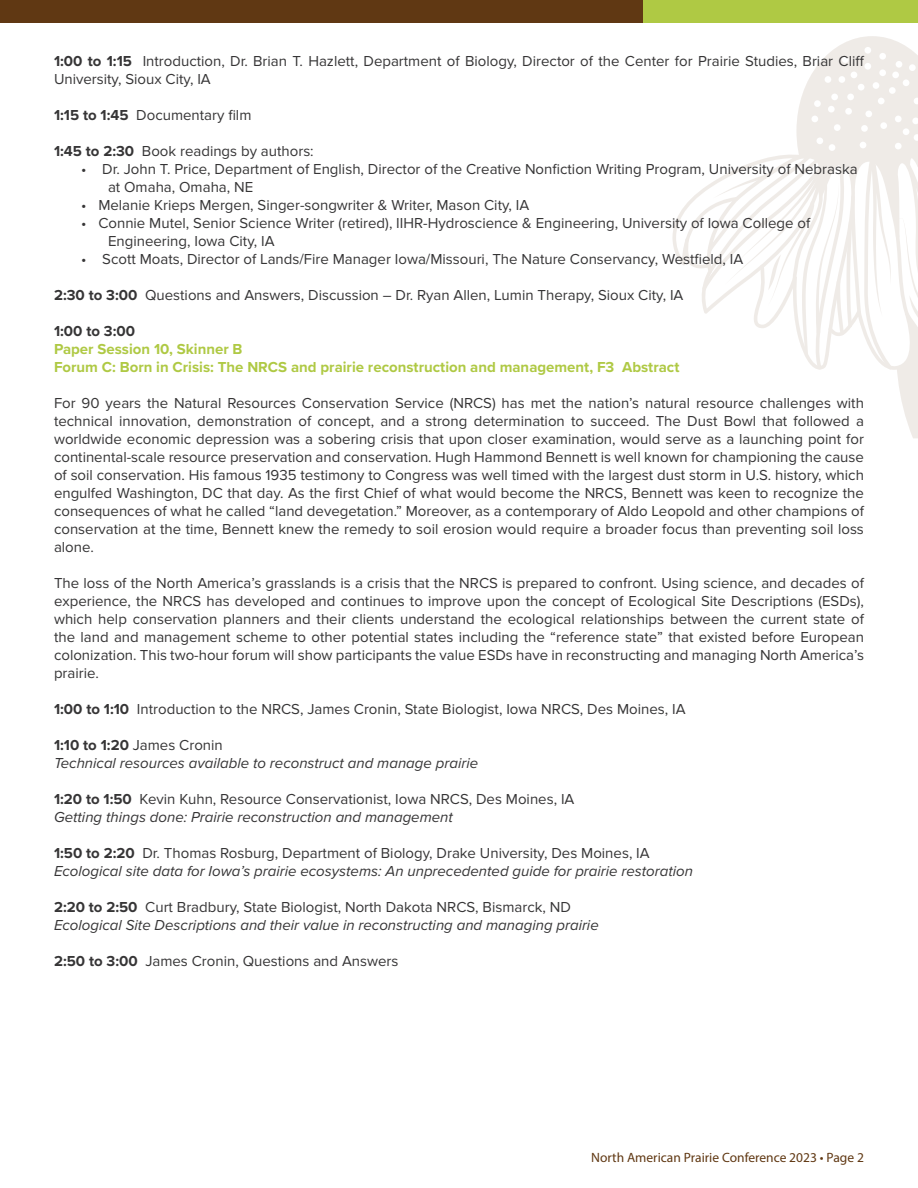
<style>
.page{position:relative;width:918px;height:1188px;background:#fff}
.page>*{position:absolute;margin:0;border:0;box-sizing:border-box;transform-origin:0 0}
.t1{font:15px/18px "Proxima Nova";color:#363536}
.t2{font:italic 15px "Proxima Nova";color:#363536}
.t3{font:700 15px "Proxima Nova";color:#afc944}
.t4{font:700 15px "Proxima Nova";color:#363536}
.t5{font:13.5px "Myriad Pro";color:#603813}
.s1{font-weight:700}
</style>
<div class="page">
<svg style="left:672px;top:36px;width:246px;height:402px"></svg>
<div style="left:0;top:0;width:644px;height:23px;background:#603813"></div>
<div style="left:644px;top:0;width:274px;height:23px;background:#afc944"></div>
<p class="t1" style="left:54px;top:52px;width:812px"><span class="s1">1:00 to 1:15</span> Introduction, Dr. Brian T. Hazlett, Department of Biology, Director of the Center for Prairie Studies, Briar Cliff<br>University, Sioux City, IA</p>
<p class="t1" style="left:54px;top:106px;width:199px"><span class="s1">1:15 to 1:45</span> Documentary film</p>
<p class="t1" style="left:54px;top:142px;width:261px"><span class="s1">1:45 to 2:30</span> Book readings by authors:</p>
<p class="t1" style="left:108px;top:160px;width:751px;text-indent:-27px">• Dr. John T. Price, Department of English, Director of the Creative Nonfiction Writing Program, University of Nebraska at Omaha, Omaha, NE</p>
<p class="t1" style="left:81px;top:196px;width:450px">• Melanie Krieps Mergen, Singer-songwriter &amp; Writer, Mason City, IA</p>
<p class="t1" style="left:108px;top:214px;width:704px;text-indent:-27px">• Connie Mutel, Senior Science Writer (retired), IIHR-Hydroscience &amp; Engineering, University of Iowa College of<br>Engineering, Iowa City, IA</p>
<p class="t1" style="left:81px;top:250px;width:664px">• Scott Moats, Director of Lands/Fire Manager Iowa/Missouri, The Nature Conservancy, Westfield, IA</p>
<p class="t1" style="left:54px;top:286px;width:631px"><span class="s1">2:30 to 3:00</span> Questions and Answers, Discussion – Dr. Ryan Allen, Lumin Therapy, Sioux City, IA</p>
<p class="t4" style="left:54px;top:320px;width:83px">1:00 to 3:00</p>
<p class="t3" style="left:54px;top:338px;width:190px">Paper Session 10, Skinner B</p>
<p class="t3" style="left:54px;top:356px;width:627px">Forum C: Born in Crisis: The NRCS and prairie reconstruction and management, F3 Abstract</p>
<p class="t1" style="left:54px;top:394px;width:812px;text-align:justify">For 90 years the Natural Resources Conservation Service (NRCS) has met the nation’s natural resource challenges with technical innovation, demonstration of concept, and a strong determination to succeed. The Dust Bowl that followed a worldwide economic depression was a sobering crisis that upon closer examination, would serve as a launching point for continental-scale resource preservation and conservation. Hugh Hammond Bennett is well known for championing the cause of soil conservation. His famous 1935 testimony to Congress was well timed with the largest dust storm in U.S. history, which engulfed Washington, DC that day. As the first Chief of what would become the NRCS, Bennett was keen to recognize the consequences of what he called “land devegetation.” Moreover, as a contemporary of Aldo Leopold and other champions of conservation at the time, Bennett knew the remedy to soil erosion would require a broader focus than preventing soil loss alone.</p>
<p class="t1" style="left:54px;top:574px;width:812px;text-align:justify">The loss of the North America’s grasslands is a crisis that the NRCS is prepared to confront. Using science, and decades of experience, the NRCS has developed and continues to improve upon the concept of Ecological Site Descriptions (ESDs), which help conservation planners and their clients understand the ecological relationships between the current state of the land and management scheme to other potential states including the “reference state” that existed before European colonization. This two-hour forum will show participants the value ESDs have in reconstructing and managing North America’s prairie.</p>
<p class="t1" style="left:54px;top:700px;width:633px"><span class="s1">1:00 to 1:10</span> Introduction to the NRCS, James Cronin, State Biologist, Iowa NRCS, Des Moines, IA</p>
<p class="t1" style="left:54px;top:736px;width:170px"><span class="s1">1:10 to 1:20</span> James Cronin</p>
<p class="t2" style="left:54px;top:754px;width:426px">Technical resources available to reconstruct and manage prairie</p>
<p class="t1" style="left:54px;top:790px;width:522px"><span class="s1">1:20 to 1:50</span> Kevin Kuhn, Resource Conservationist, Iowa NRCS, Des Moines, IA</p>
<p class="t2" style="left:54px;top:808px;width:401px">Getting things done: Prairie reconstruction and management</p>
<p class="t1" style="left:54px;top:844px;width:597px"><span class="s1">1:50 to 2:20</span> Dr. Thomas Rosburg, Department of Biology, Drake University, Des Moines, IA</p>
<p class="t2" style="left:54px;top:862px;width:641px">Ecological site data for Iowa’s prairie ecosystems: An unprecedented guide for prairie restoration</p>
<p class="t1" style="left:54px;top:898px;width:518px"><span class="s1">2:20 to 2:50</span> Curt Bradbury, State Biologist, North Dakota NRCS, Bismarck, ND</p>
<p class="t2" style="left:54px;top:916px;width:546px">Ecological Site Descriptions and their value in reconstructing and managing prairie</p>
<p class="t1" style="left:54px;top:952px;width:346px"><span class="s1">2:50 to 3:00</span> James Cronin, Questions and Answers</p>
<p class="t5" style="left:591px;top:1149px;width:274px">North American Prairie Conference 2023 • Page 2</p>
</div>
